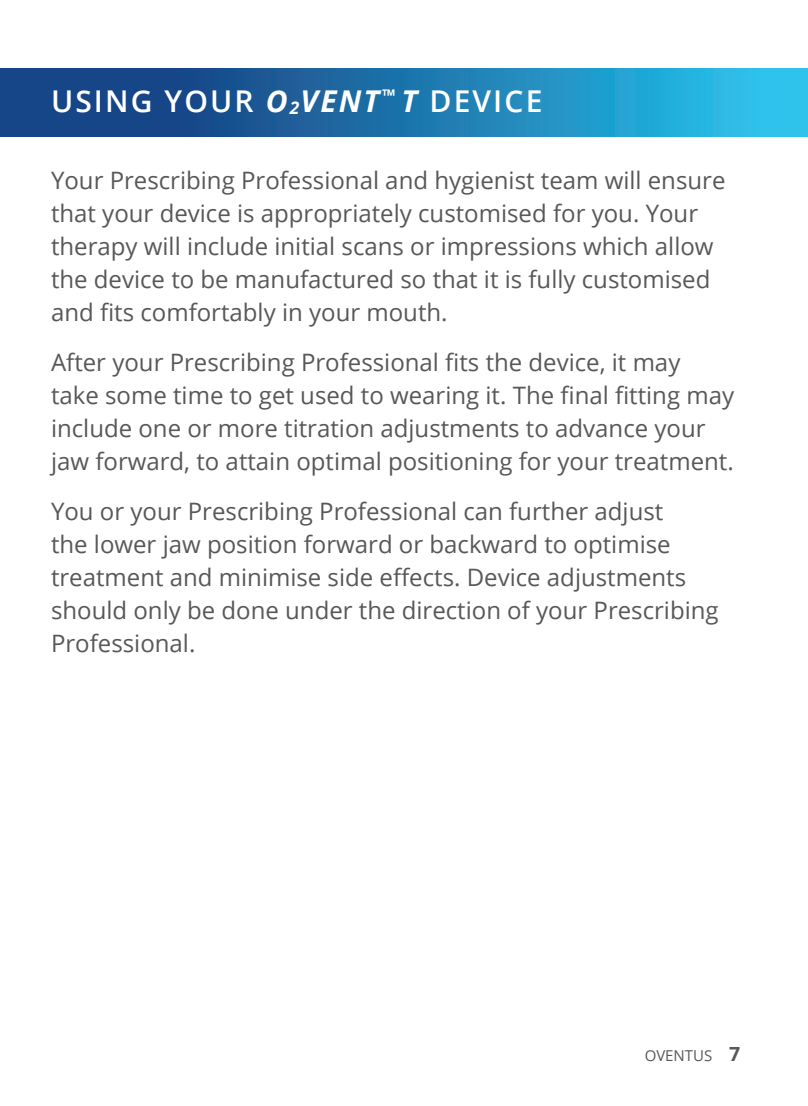
<style>
.page{position:relative;width:808px;height:1106px;background:#fff}
.page>*{position:absolute;margin:0;border:0;box-sizing:border-box;transform-origin:0 0}
.t1{font:600 30px "Open Sans";letter-spacing:.07em;color:#fff}
.body{font:24px/33px "Open Sans";color:#57585a}
.t2{font:15px "Open Sans";color:#57585a}
.s1{font-weight:700;font-style:italic}
.s2{font-weight:700;font-style:italic;font-size:17.4px}
.s3{font-weight:700;font-size:19.5px}
</style>
<div class="page">
<svg style="left:0;top:68px;width:808px;height:68px;background:#1f79af"></svg>
<p class="t1" style="left:51px;top:81px;width:493px">USING YOUR <span class="s1">O</span><span class="s2">2</span><span class="s1">VENT</span><sup>™</sup> <span class="s1">T</span> DEVICE</p>
<p class="body" style="left:51px;top:163px;width:676px">Your Prescribing Professional and hygienist team will ensure that your device is appropriately customised for you. Your therapy will include initial scans or impressions which allow the device to be manufactured so that it is fully customised and fits comfortably in your mouth.</p>
<p class="body" style="left:51px;top:345px;width:685px">After your Prescribing Professional fits the device, it may take some time to get used to wearing it. The final fitting may include one or more titration adjustments to advance your jaw forward, to attain optimal positioning for your treatment.</p>
<p class="body" style="left:51px;top:494px;width:669px">You or your Prescribing Professional can further adjust<br>the lower jaw position forward or backward to optimise treatment and minimise side effects. Device adjustments should only be done under the direction of your Prescribing Professional.</p>
<p class="t2" style="left:645px;top:1045px;width:97px">OVENTUS <span class="s3">7</span></p>
</div>
